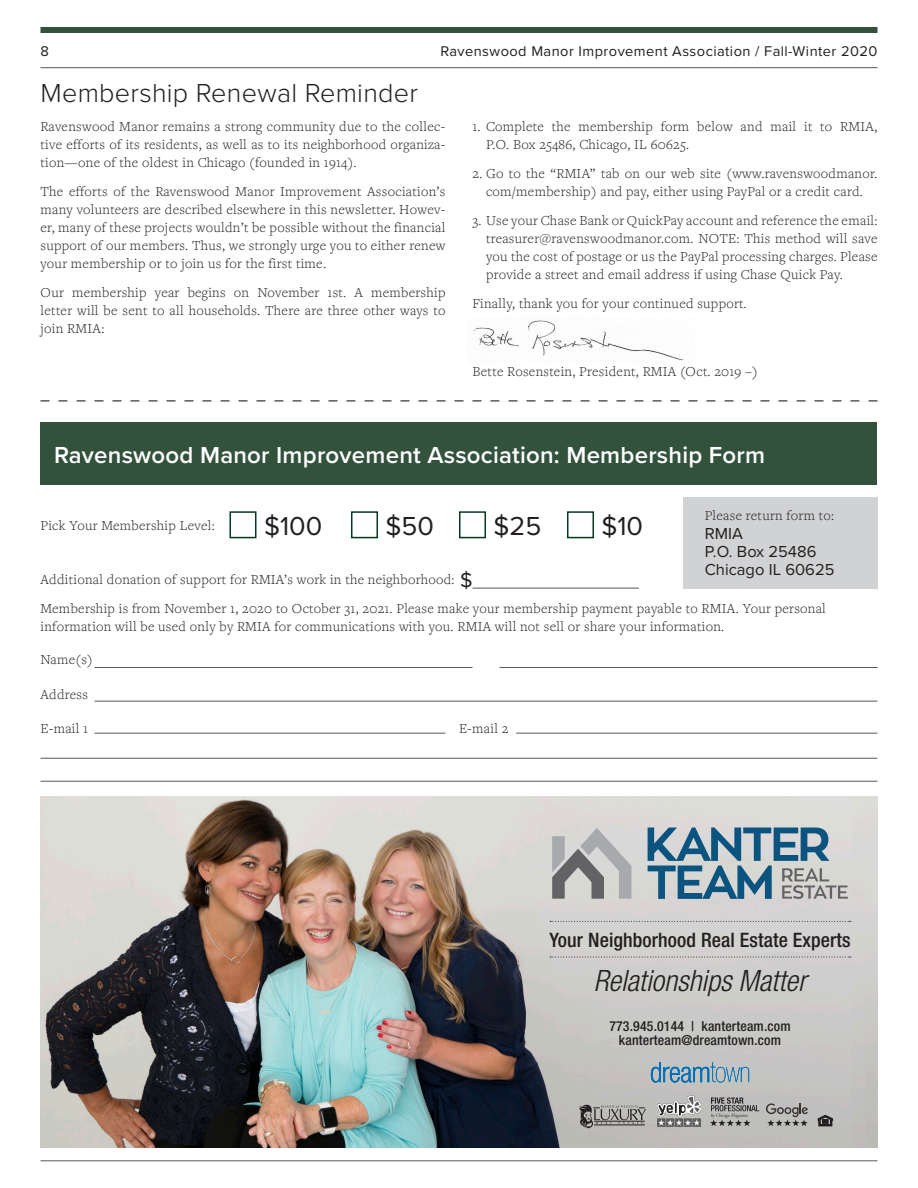
<style>
.page{position:relative;width:918px;height:1188px;background:#fff}
.page>*{position:absolute;margin:0;border:0;box-sizing:border-box;transform-origin:0 0}
.t1{font:italic 300 condensed 29.4px "Helvetica Neue LT Std";color:#231f20}
.t2{font:300 27px "Proxima Nova";letter-spacing:.01em;color:#231f20}
.t3{font:27px "Proxima Nova";color:#231f20}
.t4{font:600 24px "Proxima Nova";letter-spacing:.01em;color:#fff}
.t5{font:21px "Proxima Nova";color:#231f20}
.t6{font:500 condensed 19.95px "Helvetica Neue LT Std";letter-spacing:.005em;color:#231f20}
.t7{font:16.5px "Proxima Nova";color:#231f20}
.t8{font:14.7px "Proxima Nova";letter-spacing:.03em;color:#231f20}
.t9{font:300 14.25px/18px "Freight Text Pro";letter-spacing:.02em;color:#231f20;text-align:justify}
.t10{font:500 condensed 13.8px/13.8px "Helvetica Neue LT Std";letter-spacing:.01em;color:#231f20;text-align:center}
</style>
<div class="page">
<div style="left:40px;top:27px;width:838px;height:6px;background:#32523c"></div>
<hr style="left:40px;top:67px;width:838px;height:1px;background:#57585a">
<hr style="left:40px;top:1161px;width:838px;height:1px;background:#57585a">
<hr style="left:40px;top:781px;width:838px;height:1px;background:#57585a">
<img style="left:40px;top:796px;width:838px;height:352px">
<svg style="left:550px;top:921px;width:301px;height:1px"></svg>
<svg style="left:550px;top:957px;width:301px;height:1px"></svg>
<svg style="left:648px;top:828px;width:200px;height:71px;background:#8ca4b2"></svg>
<svg style="left:552px;top:828px;width:79px;height:71px;background:#b2b2b2"></svg>
<svg style="left:651px;top:1062px;width:98px;height:21px;background:#8baabe"></svg>
<svg style="left:710px;top:1097px;width:49px;height:29px"></svg>
<img style="left:657px;top:1095px;width:43px;height:31px">
<svg style="left:818px;top:1115px;width:15px;height:11px"></svg>
<svg style="left:578px;top:1105px;width:68px;height:23px;background:#908d8b"></svg>
<svg style="left:766px;top:1103px;width:42px;height:23px"></svg>
<hr style="left:40px;top:758px;width:838px;height:1px;background:#57585a">
<svg style="left:40px;top:400px;width:838px;height:2px"></svg>
<div style="left:40px;top:423px;width:838px;height:62px;background:#32523c"></div>
<div style="left:230px;top:511px;width:26px;height:27px;border:2px solid #063a20"></div>
<div style="left:351px;top:511px;width:27px;height:27px;border:2px solid #063a20"></div>
<div style="left:459px;top:511px;width:27px;height:27px;border:2px solid #063a20"></div>
<div style="left:567px;top:511px;width:27px;height:27px;border:2px solid #063a20"></div>
<hr style="left:472px;top:588px;width:167px;height:1px;background:#57585a">
<hr style="left:94px;top:733px;width:352px;height:1px;background:#57585a">
<hr style="left:516px;top:733px;width:362px;height:1px;background:#57585a">
<hr style="left:94px;top:701px;width:784px;height:1px;background:#57585a">
<hr style="left:94px;top:667px;width:378px;height:1px;background:#57585a">
<hr style="left:500px;top:667px;width:378px;height:1px;background:#57585a">
<div style="left:683px;top:497px;width:195px;height:91px;background:#d1d2d4"></div>
<img style="left:473px;top:320px;width:211px;height:41px">
<p class="t8" style="left:40px;top:40px;width:10px">8</p>
<p class="t8" style="left:440px;top:40px;width:439px">Ravenswood Manor Improvement Association / Fall-Winter 2020</p>
<p class="t2" style="left:40px;top:73px;width:379px">Membership Renewal Reminder</p>
<p class="t9" style="left:40px;top:117px;width:407px">Ravenswood Manor remains a strong community due to the collec&shy;tive efforts of its residents, as well as to its neighborhood organiza&shy;tion—one of the oldest in Chicago (founded in 1914).</p>
<p class="t9" style="left:40px;top:182px;width:407px">The efforts of the Ravenswood Manor Improvement Association’s many volunteers are described elsewhere in this newsletter. Howev&shy;er, many of these projects wouldn’t be possible without the financial support of our members. Thus, we strongly urge you to either renew your membership or to join us for the first time.</p>
<p class="t9" style="left:40px;top:283px;width:407px">Our membership year begins on November 1st. A membership letter will be sent to all households. There are three other ways to join RMIA:</p>
<p class="t9" style="left:486px;top:117px;width:393px;text-indent:-14px">1. Complete the membership form below and mail it to RMIA,<br>P.O. Box 25486, Chicago, IL 60625.</p>
<p class="t9" style="left:472px;top:164px;width:407px;text-align:center">2. Go to the “RMIA” tab on our web site (www.ravenswoodmanor. com/membership) and pay, either using PayPal or a credit card.</p>
<p class="t9" style="left:486px;top:211px;width:393px;text-indent:-14px">3. Use your Chase Bank or QuickPay account and reference the email: treasurer@ravenswoodmanor.com. NOTE: This method will save you the cost of postage or us the PayPal processing charges. Please provide a street and email address if using Chase Quick Pay.</p>
<p class="t9" style="left:472px;top:293px;width:276px">Finally, thank you for your continued support.</p>
<p class="t9" style="left:472px;top:362px;width:287px">Bette Rosenstein, President, RMIA (Oct. 2019 –)</p>
<p class="t4" style="left:54px;top:437px;width:713px">Ravenswood Manor Improvement Association: Membership Form</p>
<p class="t9" style="left:705px;top:506px;width:131px">Please return form to:</p>
<p class="t7" style="left:705px;top:522px;width:40px">RMIA</p>
<p class="t7" style="left:705px;top:540px;width:113px">P.O. Box 25486</p>
<p class="t7" style="left:705px;top:558px;width:131px">Chicago IL 60625</p>
<p class="t3" style="left:264px;top:506px;width:60px">$100</p>
<p class="t3" style="left:386px;top:506px;width:50px">$50</p>
<p class="t3" style="left:494px;top:506px;width:49px">$25</p>
<p class="t3" style="left:602px;top:506px;width:43px">$10</p>
<p class="t9" style="left:40px;top:516px;width:176px">Pick Your Membership Level:</p>
<p class="t5" style="left:460px;top:564px;width:14px">$</p>
<p class="t9" style="left:40px;top:570px;width:416px">Additional donation of support for RMIA’s work in the neighborhood:</p>
<p class="t9" style="left:40px;top:599px;width:787px">Membership is from November 1, 2020 to October 31, 2021. Please make your membership payment payable to RMIA. Your personal information will be used only by RMIA for communications with you. RMIA will not sell or share your information.</p>
<p class="t9" style="left:40px;top:650px;width:54px">Name(s)</p>
<p class="t9" style="left:40px;top:685px;width:49px">Address</p>
<p class="t9" style="left:40px;top:719px;width:49px">E-mail 1</p>
<p class="t9" style="left:459px;top:719px;width:51px">E-mail 2</p>
<p class="t6" style="left:549px;top:928px;width:303px">Your Neighborhood Real Estate Experts</p>
<p class="t1" style="left:594px;top:964px;width:214px">Relationships Matter</p>
<p class="t10" style="left:609px;top:1019px;width:183px">773.945.0144 | kanterteam.com kanterteam@dreamtown.com</p>
</div>
